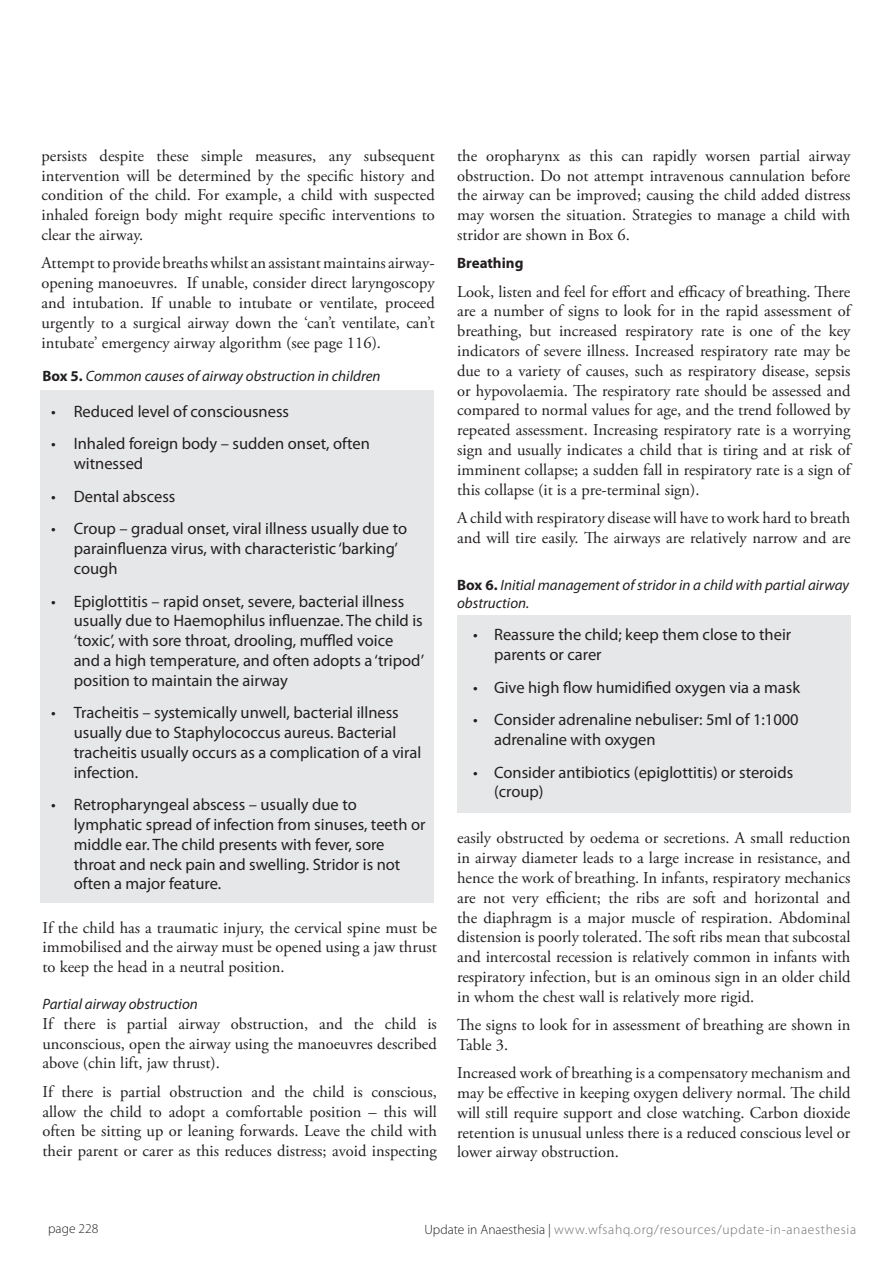
<style>
.page{position:relative;width:893px;height:1263px;background:#fff}
.page>*{position:absolute;margin:0;border:0;box-sizing:border-box;transform-origin:0 0}
.t1{font:16.5px/19.8px "Adobe Garamond Pro";color:#231f20;text-align:justify}
.t2{font:16.5px/19.8px "Myriad Pro";color:#231f20}
.t3{font:italic 15px/18px "Myriad Pro";color:#231f20}
.t4{font:700 15px "Myriad Pro";color:#231f20}
.t5{font:300 13.5px "Myriad Pro";letter-spacing:.05em;color:#6d6e71}
.t6{font:300 13.5px "Myriad Pro";color:#231f20}
.s1{font-weight:700;font-style:normal}
.s2{color:#231f20}
</style>
<div class="page">
<div style="left:41px;top:390px;width:393px;height:512px;background:#e6e7e8"></div>
<div style="left:457px;top:616px;width:393px;height:197px;background:#e6e7e8"></div>
<p class="t1" style="left:41px;top:146px;width:395px">persists despite these simple measures, any subsequent intervention will be determined by the specific history and condition of the child. For example, a child with suspected inhaled foreign body might require specific interventions to clear the airway.</p>
<p class="t1" style="left:41px;top:254px;width:395px">Attempt to provide breaths whilst an assistant maintains airway&shy;opening manoeuvres. If unable, consider direct laryngoscopy and intubation. If unable to intubate or ventilate, proceed urgently to a surgical airway down the ‘can’t ventilate, can’t intubate’ emergency airway algorithm (see page 116).</p>
<p class="t3" style="left:42px;top:367px;width:340px"><span class="s1">Box 5.</span> Common causes of airway obstruction in children</p>
<p class="t2" style="left:51px;top:401px;width:239px">• Reduced level of consciousness</p>
<p class="t2" style="left:74px;top:434px;width:298px;text-indent:-23px">• Inhaled foreign body – sudden onset, often witnessed</p>
<p class="t2" style="left:51px;top:486px;width:126px">• Dental abscess</p>
<p class="t2" style="left:74px;top:519px;width:335px;text-indent:-23px">• Croup – gradual onset, viral illness usually due to parainfluenza virus, with characteristic ‘barking’ cough</p>
<p class="t2" style="left:74px;top:591px;width:352px;text-indent:-23px">• Epiglottitis – rapid onset, severe, bacterial illness usually due to Haemophilus influenzae. The child is ‘toxic’, with sore throat, drooling, muffled voice<br>and a high temperature, and often adopts a ‘tripod’ position to maintain the airway</p>
<p class="t2" style="left:74px;top:703px;width:349px;text-indent:-23px">• Tracheitis – systemically unwell, bacterial illness usually due to Staphylococcus aureus. Bacterial tracheitis usually occurs as a complication of a viral infection.</p>
<p class="t2" style="left:74px;top:794px;width:353px;text-indent:-23px">• Retropharyngeal abscess – usually due to lymphatic spread of infection from sinuses, teeth or middle ear. The child presents with fever, sore throat and neck pain and swelling. Stridor is not often a major feature.</p>
<p class="t1" style="left:43px;top:918px;width:396px">If the child has a traumatic injury, the cervical spine must be immobilised and the airway must be opened using a jaw thrust to keep the head in a neutral position.</p>
<p class="t3" style="left:43px;top:995px;width:157px">Partial airway obstruction</p>
<p class="t1" style="left:43px;top:1014px;width:396px">If there is partial airway obstruction, and the child is unconscious, open the airway using the manoeuvres described above (chin lift, jaw thrust).</p>
<p class="t1" style="left:43px;top:1082px;width:396px">If there is partial obstruction and the child is conscious, allow the child to adopt a comfortable position – this will often be sitting up or leaning forwards. Leave the child with their parent or carer as this reduces distress; avoid inspecting</p>
<p class="t1" style="left:457px;top:146px;width:395px">the oropharynx as this can rapidly worsen partial airway obstruction. Do not attempt intravenous cannulation before the airway can be improved; causing the child added distress may worsen the situation. Strategies to manage a child with stridor are shown in Box 6.</p>
<p class="t4" style="left:457px;top:253px;width:68px">Breathing</p>
<p class="t1" style="left:457px;top:282px;width:395px">Look, listen and feel for effort and efficacy of breathing. There are a number of signs to look for in the rapid assessment of breathing, but increased respiratory rate is one of the key indicators of severe illness. Increased respiratory rate may be due to a variety of causes, such as respiratory disease, sepsis or hypovolaemia. The respiratory rate should be assessed and compared to normal values for age, and the trend followed by repeated assessment. Increasing respiratory rate is a worrying sign and usually indicates a child that is tiring and at risk of imminent collapse; a sudden fall in respiratory rate is a sign of this collapse (it is a pre-terminal sign).</p>
<p class="t1" style="left:457px;top:508px;width:395px">A child with respiratory disease will have to work hard to breath and will tire easily. The airways are relatively narrow and are</p>
<p class="t3" style="left:457px;top:576px;width:394px"><span class="s1">Box 6.</span> Initial management of stridor in a child with partial airway obstruction.</p>
<p class="t2" style="left:494px;top:625px;width:299px;text-indent:-21px">• Reassure the child; keep them close to their parents or carer</p>
<p class="t2" style="left:473px;top:677px;width:329px">• Give high flow humidified oxygen via a mask</p>
<p class="t2" style="left:494px;top:709px;width:306px;text-indent:-21px">• Consider adrenaline nebuliser: 5ml of 1:1000 adrenaline with oxygen</p>
<p class="t2" style="left:494px;top:762px;width:301px;text-indent:-21px">• Consider antibiotics (epiglottitis) or steroids (croup)</p>
<p class="t1" style="left:457px;top:829px;width:395px">easily obstructed by oedema or secretions. A small reduction in airway diameter leads to a large increase in resistance, and hence the work of breathing. In infants, respiratory mechanics are not very efficient; the ribs are soft and horizontal and the diaphragm is a major muscle of respiration. Abdominal distension is poorly tolerated. The soft ribs mean that subcostal and intercostal recession is relatively common in infants with respiratory infection, but is an ominous sign in an older child in whom the chest wall is relatively more rigid.</p>
<p class="t1" style="left:457px;top:1015px;width:395px">The signs to look for in assessment of breathing are shown in<br>Table 3.</p>
<p class="t1" style="left:457px;top:1063px;width:395px">Increased work of breathing is a compensatory mechanism and may be effective in keeping oxygen delivery normal. The child will still require support and close watching. Carbon dioxide retention is unusual unless there is a reduced conscious level or lower airway obstruction.</p>
<p class="t6" style="left:48px;top:1221px;width:52px">page 228</p>
<p class="t5" style="left:424px;top:1221px;width:433px"><span class="s2">Update in Anaesthesia |</span> www.wfsahq.org/resources/update-in-anaesthesia</p>
</div>
